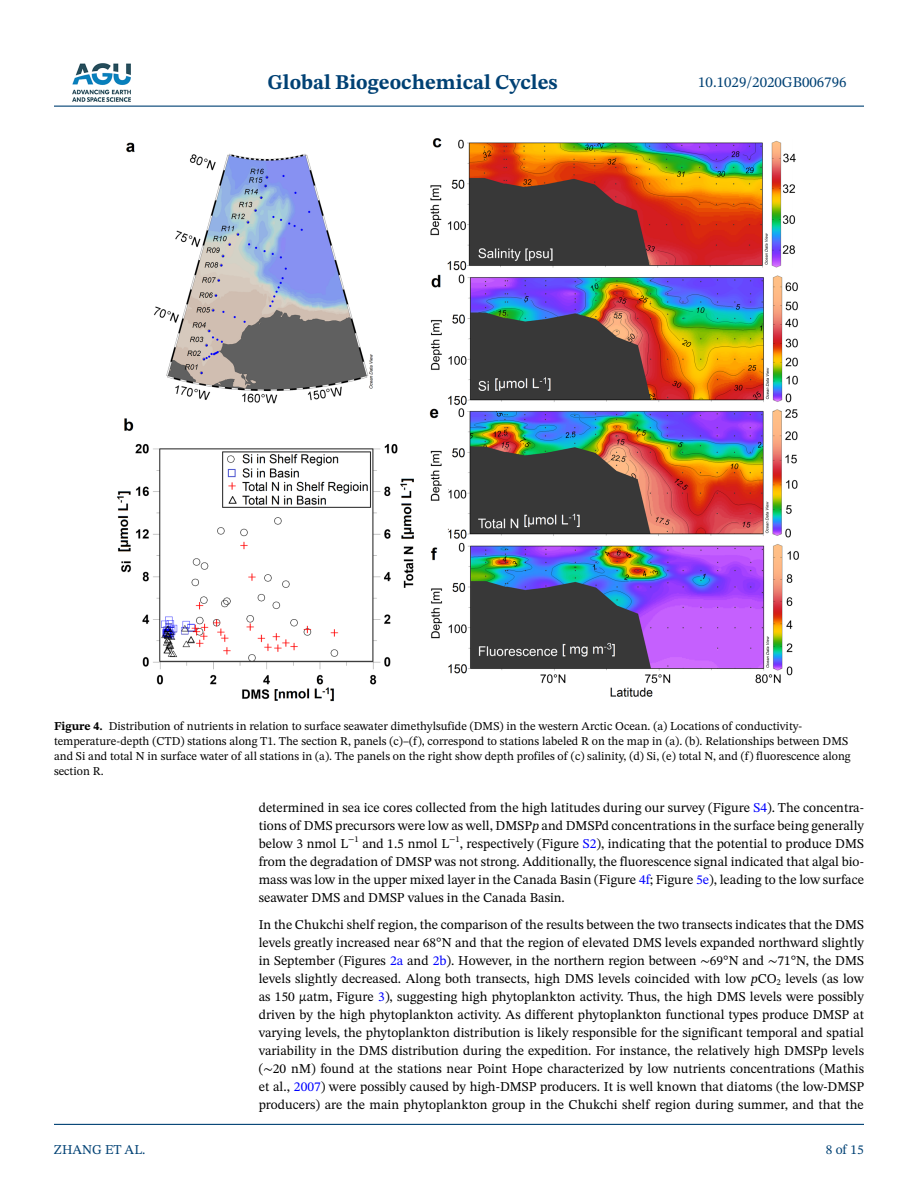
<style>
.page{position:relative;width:918px;height:1188px;background:#fff}
.page>*{position:absolute;margin:0;border:0;box-sizing:border-box;transform-origin:0 0}
.t1{font:700 21px "STIX Two Text";color:#004174}
.t2{font:15px "STIX Two Text";color:#004174}
.t3{font:13.5px/18px "STIX Two Text";color:#000;text-align:justify}
.t4{font:13.5px "STIX Two Text";color:#004174}
.t5{font:12px/15px "STIX Two Text";color:#000}
.t6{font:8.7px "STIX Two Text";color:#000}
.s1{font-weight:700}
.s2{color:#00f}
.s3{font-style:italic}
.s4{font-family:"STIX Two Math"}
</style>
<div class="page">
<hr style="left:54px;top:106px;width:810px;height:1px;background:#004174">
<hr style="left:54px;top:1124px;width:810px;height:1px;background:#004174">
<img style="left:72px;top:63px;width:59px;height:39px">
<img style="left:117px;top:138px;width:682px;height:563px">
<h1 class="t1" style="left:267px;top:67px;width:292px">Global Biogeochemical Cycles</h1>
<p class="t2" style="left:698px;top:72px;width:150px">10.1029/2020GB006796</p>
<p class="t5" style="left:54px;top:718px;width:798px"><span class="s1">Figure 4.</span> Distribution of nutrients in relation to surface seawater dimethylsufide (DMS) in the western Arctic Ocean. (a) Locations of conductivity&shy;temperature-depth (CTD) stations along T1. The section R, panels (c)–(f), correspond to stations labeled R on the map in (a). (b). Relationships between DMS and Si and total N in surface water of all stations in (a). The panels on the right show depth profiles of (c) salinity, (d) Si, (e) total N, and (f) fluorescence along section R.</p>
<p class="t4" style="left:54px;top:1140px;width:93px">ZHANG ET AL.</p>
<p class="t3" style="left:259px;top:798px;width:607px">determined in sea ice cores collected from the high latitudes during our survey (Figure <span class="s2">S4</span>). The concentra&shy;tions of DMS precursors were low as well, DMSP<span class="s3">p</span> and DMSPd concentrations in the surface being generally below 3 nmol L<sup>−1</sup> and 1.5 nmol L</p>
<p class="t6" style="left:449px;top:833px;width:12px">−1</p>
<p class="t3" style="left:259px;top:834px;width:607px;text-indent:201px">, respectively (Figure <span class="s2">S2</span>), indicating that the potential to produce DMS from the degradation of DMSP was not strong. Additionally, the fluorescence signal indicated that algal bio&shy;mass was low in the upper mixed layer in the Canada Basin (Figure <span class="s2">4f</span>; Figure <span class="s2">5e</span>), leading to the low surface seawater DMS and DMSP values in the Canada Basin.</p>
<p class="t3" style="left:259px;top:915px;width:607px">In the Chukchi shelf region, the comparison of the results between the two transects indicates that the DMS levels greatly increased near 68°N and that the region of elevated DMS levels expanded northward slightly in September (Figures <span class="s2">2a</span> and <span class="s2">2b</span>). However, in the northern region between <span class="s4">∼</span>69°N and <span class="s4">∼</span>71°N, the DMS levels slightly decreased. Along both transects, high DMS levels coincided with low <span class="s3">p</span>CO<sub>2</sub> levels (as low as 150 μatm, Figure <span class="s2">3</span>), suggesting high phytoplankton activity. Thus, the high DMS levels were possibly driven by the high phytoplankton activity. As different phytoplankton functional types produce DMSP at varying levels, the phytoplankton distribution is likely responsible for the significant temporal and spatial variability in the DMS distribution during the expedition. For instance, the relatively high DMSPp levels (<span class="s4">∼</span>20 nM) found at the stations near Point Hope characterized by low nutrients concentrations (Mathis et al., <span class="s2">2007</span>) were possibly caused by high-DMSP producers. It is well known that diatoms (the low-DMSP producers) are the main phytoplankton group in the Chukchi shelf region during summer, and that the</p>
<p class="t4" style="left:826px;top:1140px;width:40px">8 of 15</p>
</div>
